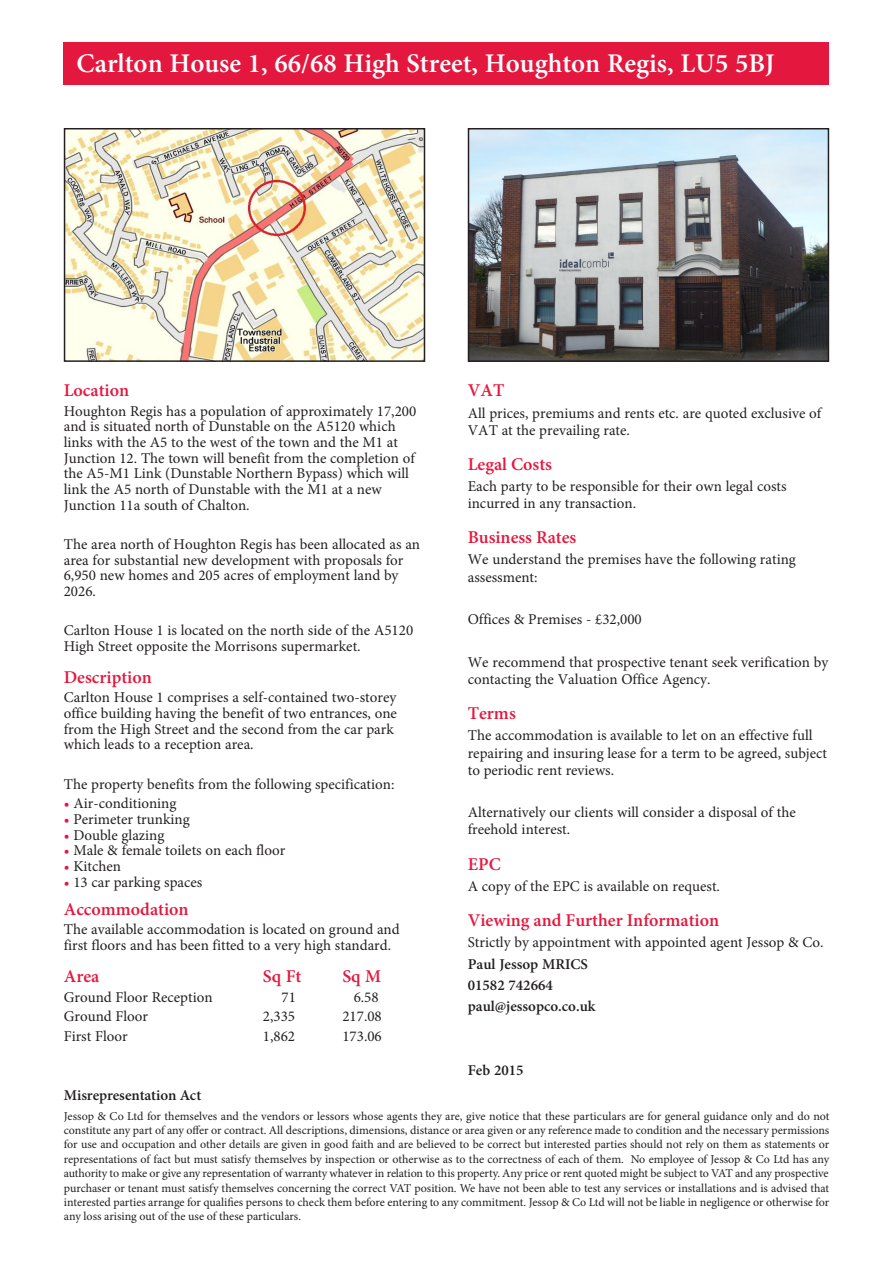
<style>
.page{position:relative;width:893px;height:1263px;background:#fff}
.page>*{position:absolute;margin:0;border:0;box-sizing:border-box;transform-origin:0 0}
.t1{font:600 27px "Minion Pro";color:#fff}
.t2{font:600 18px "Minion Pro";color:#e4183e}
.t3{font:15px/15.6px "Minion Pro";color:#231f20}
.t4{font:600 15px/21.3px "Minion Pro";color:#231f20}
.t5{font:12px/14.4px "Minion Pro";color:#231f20;text-align:justify}
.s1{color:#e4183e}
</style>
<div class="page">
<div style="left:64px;top:43px;width:765px;height:42px;background:#e4183e"></div>
<img style="left:67px;top:131px;width:355px;height:228px">
<div style="left:64px;top:128px;width:361px;height:234px;border:2px solid #231f20"></div>
<img style="left:471px;top:131px;width:355px;height:228px">
<div style="left:468px;top:128px;width:361px;height:234px;border:2px solid #231f20"></div>
<h1 class="t1" style="left:77px;top:54px;width:700px">Carlton House 1, 66/68 High Street, Houghton Regis, LU5 5BJ</h1>
<p class="t2" style="left:64px;top:384px;width:67px">Location</p>
<p class="t3" style="left:64px;top:404px;width:354px">Houghton Regis has a population of approximately 17,200 and is situated north of Dunstable on the A5120 which links with the A5 to the west of the town and the M1 at Junction 12. The town will benefit from the completion of the A5-M1 Link (Dunstable Northern Bypass) which will link the A5 north of Dunstable with the M1 at a new Junction 11a south of Chalton.</p>
<p class="t3" style="left:64px;top:538px;width:358px">The area north of Houghton Regis has been allocated as an area for substantial new development with proposals for 6,950 new homes and 205 acres of employment land by 2026.</p>
<p class="t3" style="left:64px;top:624px;width:351px">Carlton House 1 is located on the north side of the A5120<br>High Street opposite the Morrisons supermarket.</p>
<p class="t2" style="left:64px;top:670px;width:89px">Description</p>
<p class="t3" style="left:64px;top:691px;width:335px">Carlton House 1 comprises a self-contained two-storey office building having the benefit of two entrances, one from the High Street and the second from the car park which leads to a reception area.</p>
<p class="t3" style="left:64px;top:777px;width:332px">The property benefits from the following specification:</p>
<p class="t3" style="left:64px;top:797px;width:114px"><span class="s1">•</span> Air-conditioning</p>
<p class="t3" style="left:64px;top:813px;width:127px"><span class="s1">•</span> Perimeter trunking</p>
<p class="t3" style="left:64px;top:828px;width:102px"><span class="s1">•</span> Double glazing</p>
<p class="t3" style="left:64px;top:844px;width:223px"><span class="s1">•</span> Male &amp; female toilets on each floor</p>
<p class="t3" style="left:64px;top:860px;width:59px"><span class="s1">•</span> Kitchen</p>
<p class="t3" style="left:64px;top:875px;width:140px"><span class="s1">•</span> 13 car parking spaces</p>
<p class="t2" style="left:64px;top:902px;width:126px">Accommodation</p>
<p class="t3" style="left:64px;top:923px;width:337px">The available accommodation is located on ground and first floors and has been fitted to a very high standard.</p>
<p class="t2" style="left:64px;top:970px;width:37px">Area</p>
<p class="t2" style="left:263px;top:970px;width:40px">Sq Ft</p>
<p class="t2" style="left:342px;top:970px;width:40px">Sq M</p>
<p class="t3" style="left:64px;top:990px;width:150px">Ground Floor Reception</p>
<p class="t3" style="left:282px;top:990px;width:16px">71</p>
<p class="t3" style="left:354px;top:990px;width:27px">6.58</p>
<p class="t3" style="left:64px;top:1010px;width:86px">Ground Floor</p>
<p class="t3" style="left:263px;top:1010px;width:34px">2,335</p>
<p class="t3" style="left:342px;top:1010px;width:41px">217.08</p>
<p class="t3" style="left:64px;top:1030px;width:65px">First Floor</p>
<p class="t3" style="left:263px;top:1030px;width:34px">1,862</p>
<p class="t3" style="left:342px;top:1030px;width:41px">173.06</p>
<p class="t2" style="left:468px;top:384px;width:38px">VAT</p>
<p class="t3" style="left:468px;top:405px;width:355px;line-height:17.1px">All prices, premiums and rents etc. are quoted exclusive of<br>VAT at the prevailing rate.</p>
<p class="t2" style="left:468px;top:457px;width:86px">Legal Costs</p>
<p class="t3" style="left:468px;top:479px;width:320px;line-height:17.1px">Each party to be responsible for their own legal costs incurred in any transaction.</p>
<p class="t2" style="left:468px;top:531px;width:110px">Business Rates</p>
<p class="t3" style="left:468px;top:552px;width:330px;line-height:17.1px">We understand the premises have the following rating assessment:</p>
<p class="t3" style="left:468px;top:613px;width:176px">Offices &amp; Premises - £32,000</p>
<p class="t3" style="left:468px;top:655px;width:362px;line-height:17.1px">We recommend that prospective tenant seek verification by contacting the Valuation Office Agency.</p>
<p class="t2" style="left:468px;top:707px;width:50px">Terms</p>
<p class="t3" style="left:468px;top:728px;width:361px;line-height:17.1px">The accommodation is available to let on an effective full repairing and insuring lease for a term to be agreed, subject to periodic rent reviews.</p>
<p class="t3" style="left:468px;top:805px;width:330px;line-height:17.1px">Alternatively our clients will consider a disposal of the freehold interest.</p>
<p class="t2" style="left:468px;top:857px;width:35px">EPC</p>
<p class="t3" style="left:468px;top:879px;width:254px">A copy of the EPC is available on request.</p>
<p class="t2" style="left:468px;top:913px;width:253px">Viewing and Further Information</p>
<p class="t3" style="left:468px;top:936px;width:357px">Strictly by appointment with appointed agent Jessop &amp; Co.</p>
<p class="t4" style="left:468px;top:954px;width:129px">Paul Jessop MRICS<br>01582 742664 paul@jessopco.co.uk</p>
<p class="t4" style="left:468px;top:1061px;width:57px">Feb 2015</p>
<p class="t4" style="left:64px;top:1085px;width:139px">Misrepresentation Act</p>
<p class="t5" style="left:64px;top:1110px;width:767px">Jessop &amp; Co Ltd for themselves and the vendors or lessors whose agents they are, give notice that these particulars are for general guidance only and do not constitute any part of any offer or contract. All descriptions, dimensions, distance or area given or any reference made to condition and the necessary permissions for use and occupation and other details are given in good faith and are believed to be correct but interested parties should not rely on them as statements or representations of fact but must satisfy themselves by inspection or otherwise as to the correctness of each of them. No employee of Jessop &amp; Co Ltd has any authority to make or give any representation of warranty whatever in relation to this property. Any price or rent quoted might be subject to VAT and any prospective purchaser or tenant must satisfy themselves concerning the correct VAT position. We have not been able to test any services or installations and is advised that interested parties arrange for qualifies persons to check them before entering to any commitment. Jessop &amp; Co Ltd will not be liable in negligence or otherwise for any loss arising out of the use of these particulars.</p>
</div>
